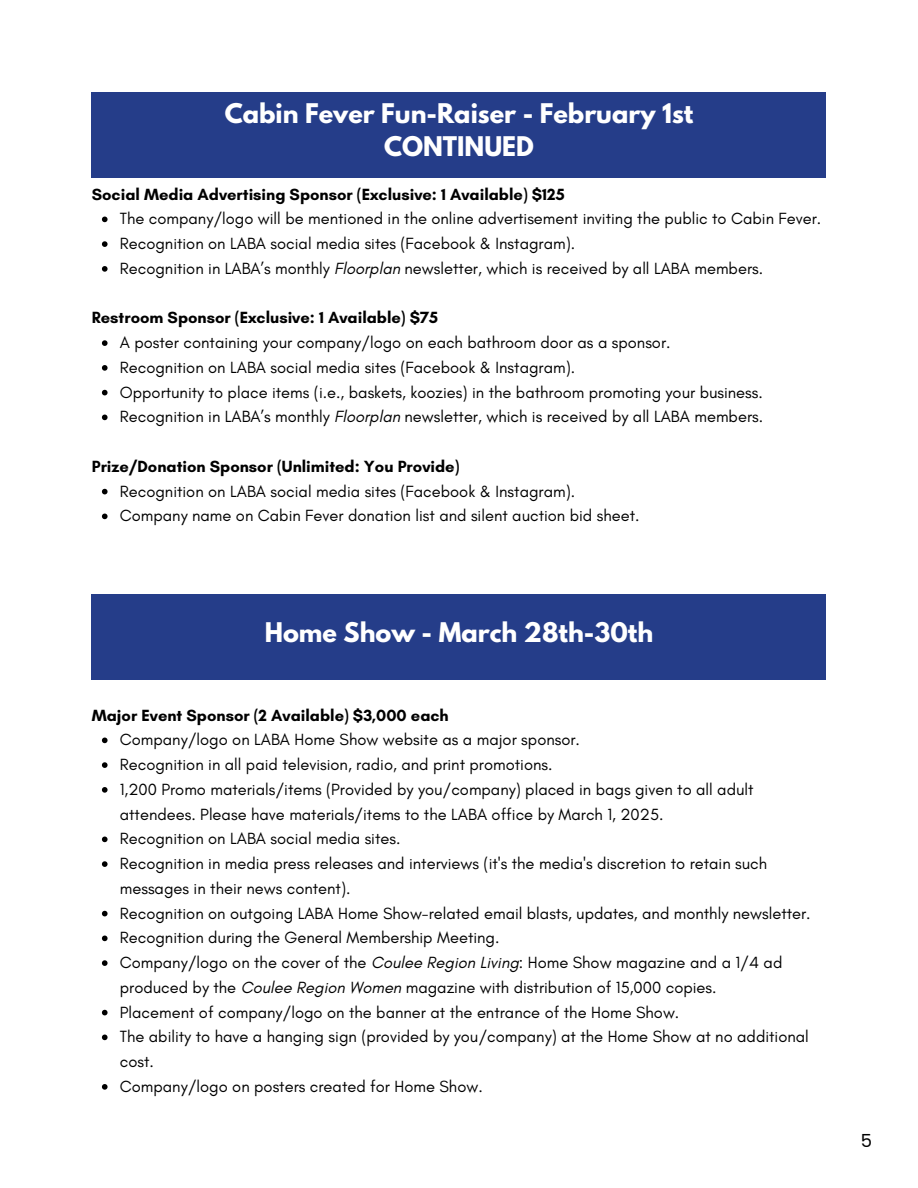
<style>
.page{position:relative;width:918px;height:1188px;background:#fff}
.page>*{position:absolute;margin:0;border:0;box-sizing:border-box;transform-origin:0 0}
.t1{font:700 24px/32.7px "League Spartan";color:#fff;text-align:center}
.t2{font:18px "Poppins";color:#000}
.t3{font:16.5px/24.8px "Glacial Indifference";color:#000}
.t4{font:700 16.5px "Glacial Indifference";color:#000}
.s1{font-style:italic}
</style>
<div class="page">
<div style="left:92px;top:92px;width:734px;height:85px;background:#253d89"></div>
<svg style="left:102px;top:217px;width:6px;height:5px"></svg>
<svg style="left:102px;top:241px;width:6px;height:6px"></svg>
<svg style="left:102px;top:266px;width:6px;height:6px"></svg>
<svg style="left:102px;top:340px;width:6px;height:6px"></svg>
<svg style="left:102px;top:365px;width:6px;height:6px"></svg>
<svg style="left:102px;top:390px;width:6px;height:5px"></svg>
<svg style="left:102px;top:415px;width:6px;height:5px"></svg>
<svg style="left:102px;top:489px;width:6px;height:5px"></svg>
<svg style="left:102px;top:514px;width:6px;height:5px"></svg>
<div style="left:92px;top:594px;width:734px;height:86px;background:#253d89"></div>
<svg style="left:102px;top:738px;width:6px;height:5px"></svg>
<svg style="left:102px;top:762px;width:6px;height:6px"></svg>
<svg style="left:102px;top:787px;width:6px;height:6px"></svg>
<svg style="left:102px;top:837px;width:6px;height:5px"></svg>
<svg style="left:102px;top:861px;width:6px;height:6px"></svg>
<svg style="left:102px;top:911px;width:6px;height:5px"></svg>
<svg style="left:102px;top:936px;width:6px;height:5px"></svg>
<svg style="left:102px;top:960px;width:6px;height:6px"></svg>
<svg style="left:102px;top:1010px;width:6px;height:5px"></svg>
<svg style="left:102px;top:1035px;width:6px;height:5px"></svg>
<svg style="left:102px;top:1084px;width:6px;height:6px"></svg>
<h1 class="t1" style="left:225px;top:100px;width:470px">Cabin Fever Fun-Raiser - February 1st<br>CONTINUED</h1>
<h2 class="t4" style="left:92px;top:184px;width:474px">Social Media Advertising Sponsor (Exclusive: 1 Available) $125</h2>
<p class="t3" style="left:120px;top:206px;width:703px">The company/logo will be mentioned in the online advertisement inviting the public to Cabin Fever.</p>
<p class="t3" style="left:120px;top:231px;width:457px">Recognition on LABA social media sites (Facebook &amp; Instagram).</p>
<p class="t3" style="left:120px;top:256px;width:645px">Recognition in LABA’s monthly <span class="s1">Floorplan</span> newsletter, which is received by all LABA members.</p>
<h2 class="t4" style="left:92px;top:308px;width:348px">Restroom Sponsor (Exclusive: 1 Available) $75</h2>
<p class="t3" style="left:120px;top:330px;width:552px">A poster containing your company/logo on each bathroom door as a sponsor.</p>
<p class="t3" style="left:120px;top:355px;width:457px">Recognition on LABA social media sites (Facebook &amp; Instagram).</p>
<p class="t3" style="left:120px;top:380px;width:645px">Opportunity to place items (i.e., baskets, koozies) in the bathroom promoting your business.</p>
<p class="t3" style="left:120px;top:404px;width:645px">Recognition in LABA’s monthly <span class="s1">Floorplan</span> newsletter, which is received by all LABA members.</p>
<h2 class="t4" style="left:92px;top:456px;width:369px">Prize/Donation Sponsor (Unlimited: You Provide)</h2>
<p class="t3" style="left:120px;top:479px;width:457px">Recognition on LABA social media sites (Facebook &amp; Instagram).</p>
<p class="t3" style="left:120px;top:503px;width:521px">Company name on Cabin Fever donation list and silent auction bid sheet.</p>
<h1 class="t1" style="left:265px;top:619px;width:390px">Home Show - March 28th-30th</h1>
<h2 class="t4" style="left:92px;top:705px;width:358px">Major Event Sponsor (2 Available) $3,000 each</h2>
<p class="t3" style="left:120px;top:727px;width:462px">Company/logo on LABA Home Show website as a major sponsor.</p>
<p class="t3" style="left:120px;top:752px;width:434px">Recognition in all paid television, radio, and print promotions.</p>
<p class="t3" style="left:120px;top:777px;width:635px">1,200 Promo materials/items (Provided by you/company) placed in bags given to all adult attendees. Please have materials/items to the LABA office by March 1, 2025.</p>
<p class="t3" style="left:120px;top:826px;width:282px">Recognition on LABA social media sites.</p>
<p class="t3" style="left:120px;top:851px;width:649px">Recognition in media press releases and interviews (it's the media's discretion to retain such messages in their news content).</p>
<p class="t3" style="left:120px;top:901px;width:692px">Recognition on outgoing LABA Home Show-related email blasts, updates, and monthly newsletter.</p>
<p class="t3" style="left:120px;top:925px;width:381px">Recognition during the General Membership Meeting.</p>
<p class="t3" style="left:120px;top:950px;width:664px">Company/logo on the cover of the <span class="s1">Coulee Region Living</span>: Home Show magazine and a 1/4 ad produced by the <span class="s1">Coulee Region Women</span> magazine with distribution of 15,000 copies.</p>
<p class="t3" style="left:120px;top:1000px;width:561px">Placement of company/logo on the banner at the entrance of the Home Show.</p>
<p class="t3" style="left:120px;top:1024px;width:691px">The ability to have a hanging sign (provided by you/company) at the Home Show at no additional cost.</p>
<p class="t3" style="left:120px;top:1074px;width:364px">Company/logo on posters created for Home Show.</p>
<p class="t2" style="left:861px;top:1128px;width:13px">5</p>
</div>
